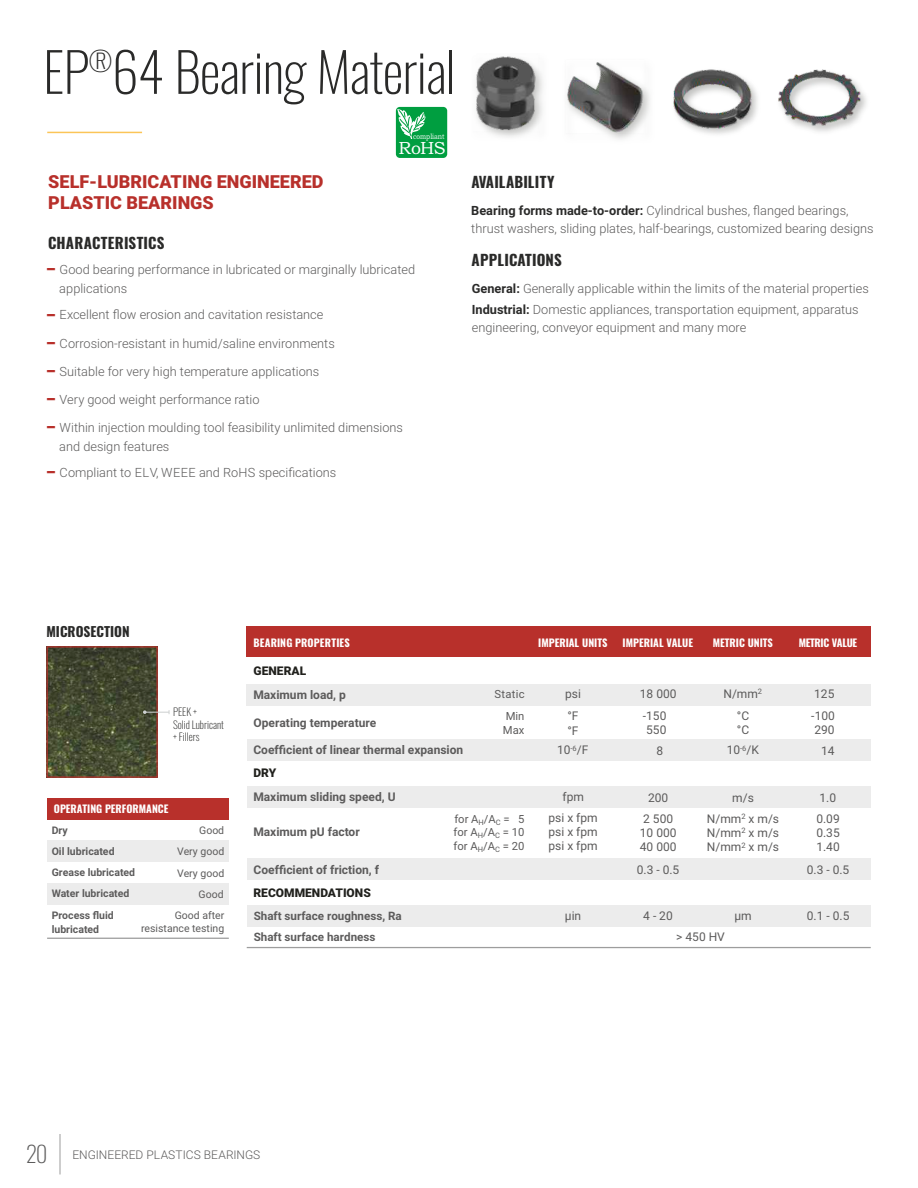
<style>
.page{position:relative;width:918px;height:1188px;background:#fff}
.page>*{position:absolute;margin:0;border:0;box-sizing:border-box;transform-origin:0 0}
.t1{font:200 54px "Oswald";letter-spacing:-.015em;color:#2a2a29}
.t2{font:200 27px "Oswald";color:#2a2a29}
.t3{font:900 18px/21.6px "Roboto";color:#b8302b}
.t4{font:17.7px "Bookman Old Style";color:#fefefe}
.t5{font:700 15px "Oswald";letter-spacing:.015em;color:#2a2a29}
.t6{font:700 13.5px "Oswald";color:#2a2a29}
.t7{font:300 12.75px/19px "Roboto";color:#5c5b5b}
.t8{font:12px/14.4px "Roboto";color:#5c5b5b}
.t9{font:700 12px "Roboto";color:#5c5b5b}
.t10{font:300 12px "Roboto";color:#5c5b5b}
.t11{font:900 12px "Roboto";color:#21211d}
.t12{font:700 11.7px/20.9px "Roboto";color:#5c5b5b}
.t13{font:11.25px/13.5px "Roboto";color:#5c5b5b}
.t14{font:700 10.5px "Oswald";color:#fefefe}
.t15{font:700 10.5px/13.8px "Roboto";color:#5c5b5b}
.t16{font:10.5px/12.6px "Roboto";color:#5c5b5b;text-align:right}
.t17{font:200 10.5px/12.9px "Oswald";color:#2a2a29}
.t18{font:700 10.5px "Oswald";letter-spacing:-.03em;color:#fefefe}
.t19{font:7.65px "Bookman Old Style";color:#fefefe;scale:.84 1}
.t20{font:7.5px "Roboto";color:#5c5b5b}
.s1{font-weight:700;color:#2a2a29}
.s2{font-family:"Oswald";font-weight:200;font-size:22.5px}
</style>
<div class="page">
<hr style="left:60px;top:1134px;width:1px;height:40px;background:#9d9d9d">
<hr style="left:47px;top:132px;width:95px;height:1px;background:#fbc558">
<img style="left:473px;top:54px;width:66px;height:79px">
<img style="left:673px;top:69px;width:82px;height:60px">
<img style="left:564px;top:62px;width:82px;height:72px">
<img style="left:778px;top:69px;width:85px;height:59px">
<div style="left:396px;top:107px;width:51px;height:51px;background:#009e40;border-radius:4px"></div>
<svg style="left:395px;top:109px;width:30px;height:30px"></svg>
<img style="left:46px;top:647px;width:110px;height:130px">
<div style="left:247px;top:786px;width:624px;height:21px;background:#ececec"></div>
<div style="left:247px;top:858px;width:624px;height:22px;background:#ececec"></div>
<div style="left:247px;top:684px;width:624px;height:21px;background:#ececec"></div>
<div style="left:247px;top:627px;width:624px;height:30px;background:#b8302b"></div>
<div style="left:47px;top:883px;width:182px;height:22px;background:#ececec"></div>
<div style="left:47px;top:841px;width:182px;height:21px;background:#ececec"></div>
<div style="left:47px;top:798px;width:182px;height:22px;background:#b8302b"></div>
<div style="left:47px;top:646px;width:111px;height:132px;border:1px solid #b8302b"></div>
<svg style="left:143px;top:710px;width:27px;height:4px"></svg>
<div style="left:247px;top:905px;width:624px;height:21px;background:#ececec"></div>
<hr style="left:247px;top:947px;width:624px;height:1px;background:#9d9d9d">
<div style="left:247px;top:739px;width:624px;height:21px;background:#ececec"></div>
<hr style="left:47px;top:938px;width:182px;height:1px;background:#9d9d9d">
<h1 class="t1" style="left:43px;top:35px;width:414px">EP 64 Bearing Material</h1>
<h3 class="t4" style="left:398px;top:142px;width:49px">RoHS</h3>
<h2 class="t2" style="left:89px;top:43px;width:25px">®</h2>
<p class="t19" style="left:413px;top:133px;width:39px">compliant</p>
<h3 class="t3" style="left:48px;top:173px;width:277px">SELF-LUBRICATING ENGINEERED<br>PLASTIC BEARINGS</h3>
<p class="t5" style="left:48px;top:232px;width:118px">CHARACTERISTICS</p>
<p class="t7" style="left:59px;top:261px;width:357px;text-indent:-12px"><sup>_</sup> Good bearing performance in lubricated or marginally lubricated applications</p>
<p class="t7" style="left:47px;top:307px;width:278px"><sup>_</sup> Excellent flow erosion and cavitation resistance</p>
<p class="t7" style="left:47px;top:335px;width:289px"><sup>_</sup> Corrosion-resistant in humid/saline environments</p>
<p class="t7" style="left:47px;top:363px;width:274px"><sup>_</sup> Suitable for very high temperature applications</p>
<p class="t7" style="left:47px;top:391px;width:214px"><sup>_</sup> Very good weight performance ratio</p>
<p class="t7" style="left:59px;top:419px;width:345px;text-indent:-12px"><sup>_</sup> Within injection moulding tool feasibility unlimited dimensions and design features</p>
<p class="t7" style="left:47px;top:465px;width:291px"><sup>_</sup> Compliant to ELV, WEEE and RoHS specifications</p>
<p class="t5" style="left:472px;top:172px;width:84px">AVAILABILITY</p>
<p class="t7" style="left:471px;top:202px;width:404px;line-height:18.1px"><span class="s1">Bearing forms made-to-order:</span> Cylindrical bushes, flanged bearings, thrust washers, sliding plates, half-bearings, customized bearing designs</p>
<p class="t5" style="left:472px;top:250px;width:92px">APPLICATIONS</p>
<p class="t7" style="left:472px;top:279px;width:398px;line-height:21.1px"><span class="s1">General:</span> Generally applicable within the limits of the material properties<br><span class="s1">Industrial:</span> Domestic appliances, transportation equipment, apparatus</p>
<p class="t7" style="left:472px;top:320px;width:276px">engineering, conveyor equipment and many more</p>
<p class="t6" style="left:46px;top:623px;width:85px">MICROSECTION</p>
<p class="t14" style="left:253px;top:635px;width:98px">BEARING PROPERTIES</p>
<p class="t11" style="left:254px;top:666px;width:54px">GENERAL</p>
<p class="t14" style="left:538px;top:635px;width:71px">IMPERIAL UNITS</p>
<p class="t14" style="left:623px;top:635px;width:72px">IMPERIAL VALUE</p>
<p class="t14" style="left:713px;top:635px;width:62px">METRIC UNITS</p>
<p class="t18" style="left:799px;top:635px;width:60px">METRIC VALUE</p>
<p class="t17" style="left:173px;top:705px;width:52px">PEEK +<br>Solid Lubricant + Fillers</p>
<p class="t14" style="left:54px;top:802px;width:116px">OPERATING PERFORMANCE</p>
<p class="t15" style="left:52px;top:844px;width:64px">Oil lubricated</p>
<p class="t16" style="left:177px;top:846px;width:49px">Very good</p>
<p class="t15" style="left:52px;top:865px;width:85px">Grease lubricated</p>
<p class="t16" style="left:177px;top:868px;width:49px">Very good</p>
<p class="t15" style="left:52px;top:887px;width:79px">Water lubricated</p>
<p class="t16" style="left:199px;top:889px;width:27px">Good</p>
<p class="t15" style="left:52px;top:908px;width:64px">Process fluid lubricated</p>
<p class="t16" style="left:141px;top:910px;width:85px">Good after resistance testing</p>
<p class="t15" style="left:52px;top:823px;width:18px">Dry</p>
<p class="t16" style="left:199px;top:825px;width:27px">Good</p>
<p class="t13" style="left:494px;top:688px;width:32px">Static</p>
<p class="t8" style="left:565px;top:688px;width:17px">psi</p>
<p class="t8" style="left:640px;top:688px;width:38px">18 000</p>
<p class="t8" style="left:723px;top:688px;width:40px">N/mm<sup>2</sup></p>
<p class="t9" style="left:253px;top:687px;width:94px">Maximum load, p</p>
<p class="t8" style="left:814px;top:688px;width:22px">125</p>
<p class="t13" style="left:503px;top:711px;width:23px">Min<br>Max</p>
<p class="t8" style="left:567px;top:710px;width:13px">°F °F</p>
<p class="t8" style="left:643px;top:710px;width:25px">-150<br>550</p>
<p class="t8" style="left:811px;top:710px;width:25px">-100<br>290</p>
<p class="t8" style="left:737px;top:710px;width:14px">°C °C</p>
<p class="t9" style="left:254px;top:714px;width:124px">Operating temperature</p>
<p class="t11" style="left:253px;top:768px;width:24px">DRY</p>
<p class="t9" style="left:253px;top:788px;width:144px">Maximum sliding speed, U</p>
<p class="t9" style="left:253px;top:824px;width:108px">Maximum pU factor</p>
<p class="t9" style="left:254px;top:862px;width:127px">Coefficient of friction, f</p>
<p class="t9" style="left:253px;top:742px;width:211px">Coefficient of linear thermal expansion</p>
<p class="t8" style="left:557px;top:744px;width:33px">10 /F</p>
<p class="t8" style="left:656px;top:745px;width:8px">8</p>
<p class="t8" style="left:821px;top:745px;width:15px">14</p>
<p class="t20" style="left:571px;top:745px;width:8px">-6</p>
<p class="t20" style="left:740px;top:745px;width:8px">-6</p>
<p class="t8" style="left:727px;top:744px;width:34px">10 /K</p>
<p class="t8" style="left:563px;top:791px;width:23px">fpm</p>
<p class="t8" style="left:648px;top:792px;width:22px">200</p>
<p class="t8" style="left:732px;top:791px;width:23px">m/s</p>
<p class="t8" style="left:820px;top:792px;width:18px">1.0</p>
<p class="t8" style="left:549px;top:811px;width:51px;text-align:justify">psi x fpm psi x fpm psi x fpm</p>
<p class="t8" style="left:640px;top:812px;width:38px">2 500<br>10 000<br>40 000</p>
<p class="t8" style="left:707px;top:812px;width:74px;text-align:justify">N/mm<sup>2</sup> x m/s N/mm<sup>2</sup> x m/s N/mm<sup>2</sup> x m/s</p>
<p class="t8" style="left:816px;top:812px;width:25px;text-align:justify">0.09<br>0.35<br>1.40</p>
<p class="t8" style="left:637px;top:864px;width:44px">0.3 - 0.5</p>
<p class="t8" style="left:807px;top:864px;width:44px">0.3 - 0.5</p>
<p class="t13" style="left:454px;top:813px;width:72px;text-align:justify">for A<sub>H</sub>/A<sub>C</sub> = 5 for A<sub>H</sub>/A<sub>C</sub> = 10 for A<sub>H</sub>/A<sub>C</sub> = 20</p>
<p class="t11" style="left:253px;top:888px;width:119px">RECOMMENDATIONS</p>
<p class="t12" style="left:254px;top:906px;width:150px">Shaft surface roughness, Ra<br>Shaft surface hardness</p>
<p class="t8" style="left:734px;top:910px;width:19px">μm</p>
<p class="t8" style="left:565px;top:910px;width:18px">μin</p>
<p class="t8" style="left:643px;top:910px;width:31px">4 - 20</p>
<p class="t8" style="left:807px;top:910px;width:44px">0.1 - 0.5</p>
<p class="t8" style="left:676px;top:931px;width:50px">&gt; 450 HV</p>
<p class="t10" style="left:26px;top:1150px;width:236px"><span class="s2">20</span> ENGINEERED PLASTICS BEARINGS</p>
</div>
